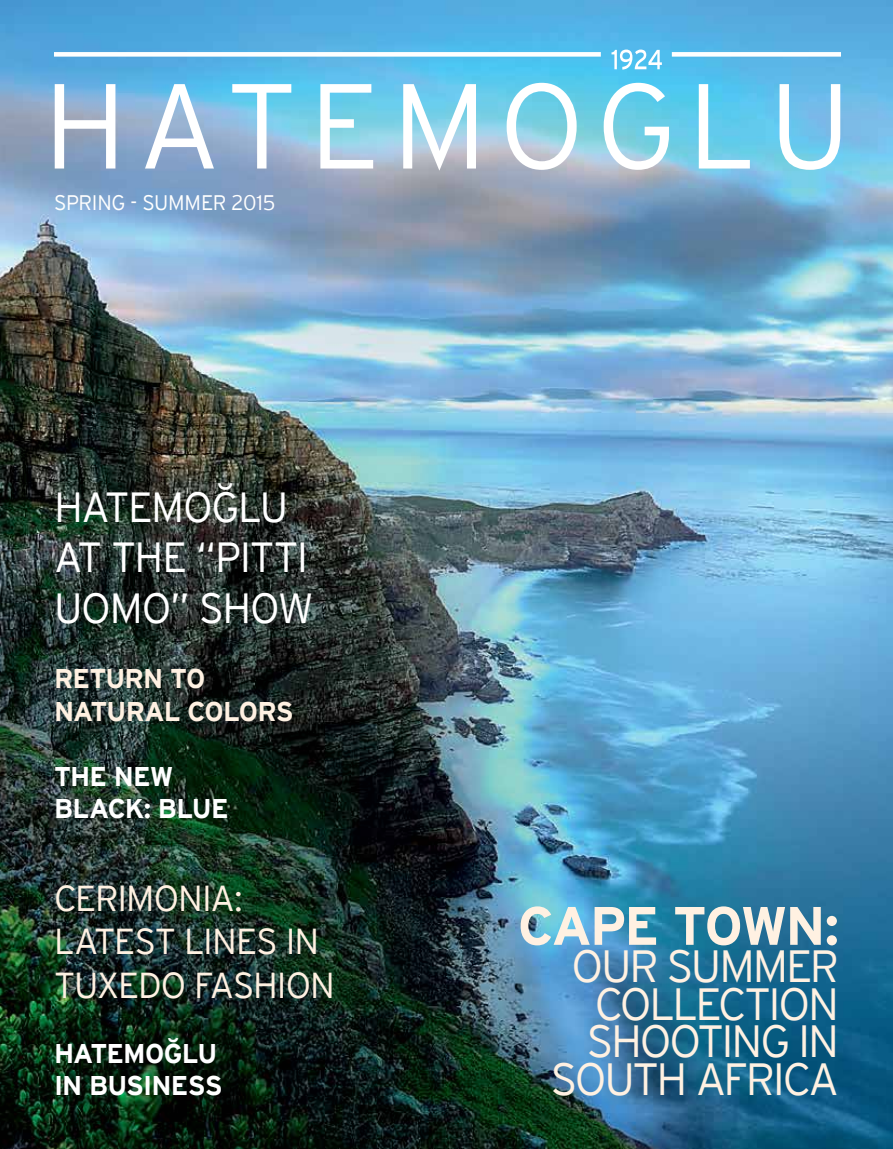
<style>
.page{position:relative;width:893px;height:1149px;background:#fff}
.page>*{position:absolute;margin:0;border:0;box-sizing:border-box;transform-origin:0 0}
.t1{font:700 54px "Interstate";letter-spacing:-.045em;color:#fff1e2}
.t2{font:300 45px/37.5px "Interstate";letter-spacing:-.055em;color:#fff1e2;text-align:right}
.t3{font:300 42px/50.4px "Interstate";letter-spacing:-.035em;color:#fff}
.t4{font:300 36px/43.2px "Interstate";letter-spacing:-.03em;color:#fff1e2}
.t5{font:700 27px/32.4px "Interstate";letter-spacing:-.03em;color:#fff}
.t6{font:700 27px/32.4px "Interstate";letter-spacing:-.035em;color:#fff1e2}
.t7{font:300 21px "Interstate";letter-spacing:-.01em;color:#fff}
</style>
<div class="page">
<img style="left:0;top:0;width:893px;height:1148px">
<svg style="left:54px;top:50px;width:787px;height:121px"></svg>
<p class="t7" style="left:54px;top:190px;width:223px">SPRING - SUMMER 2015</p>
<p class="t3" style="left:54px;top:481px;width:261px">HATEMOĞLU<br>AT THE “PITTI<br>UOMO” SHOW</p>
<p class="t6" style="left:54px;top:662px;width:241px">RETURN TO<br>NATURAL COLORS</p>
<p class="t5" style="left:54px;top:759px;width:176px">THE NEW<br>BLACK: BLUE</p>
<p class="t4" style="left:54px;top:876px;width:283px">CERIMONIA:<br>LATEST LINES IN<br>TUXEDO FASHION</p>
<p class="t5" style="left:54px;top:1035px;width:170px">HATEMOĞLU<br>IN BUSINESS</p>
<p class="t1" style="left:518px;top:894px;width:323px">CAPE TOWN:</p>
<p class="t2" style="left:551px;top:946px;width:290px">OUR SUMMER<br>COLLECTION<br>SHOOTING IN<br>SOUTH AFRICA</p>
</div>
